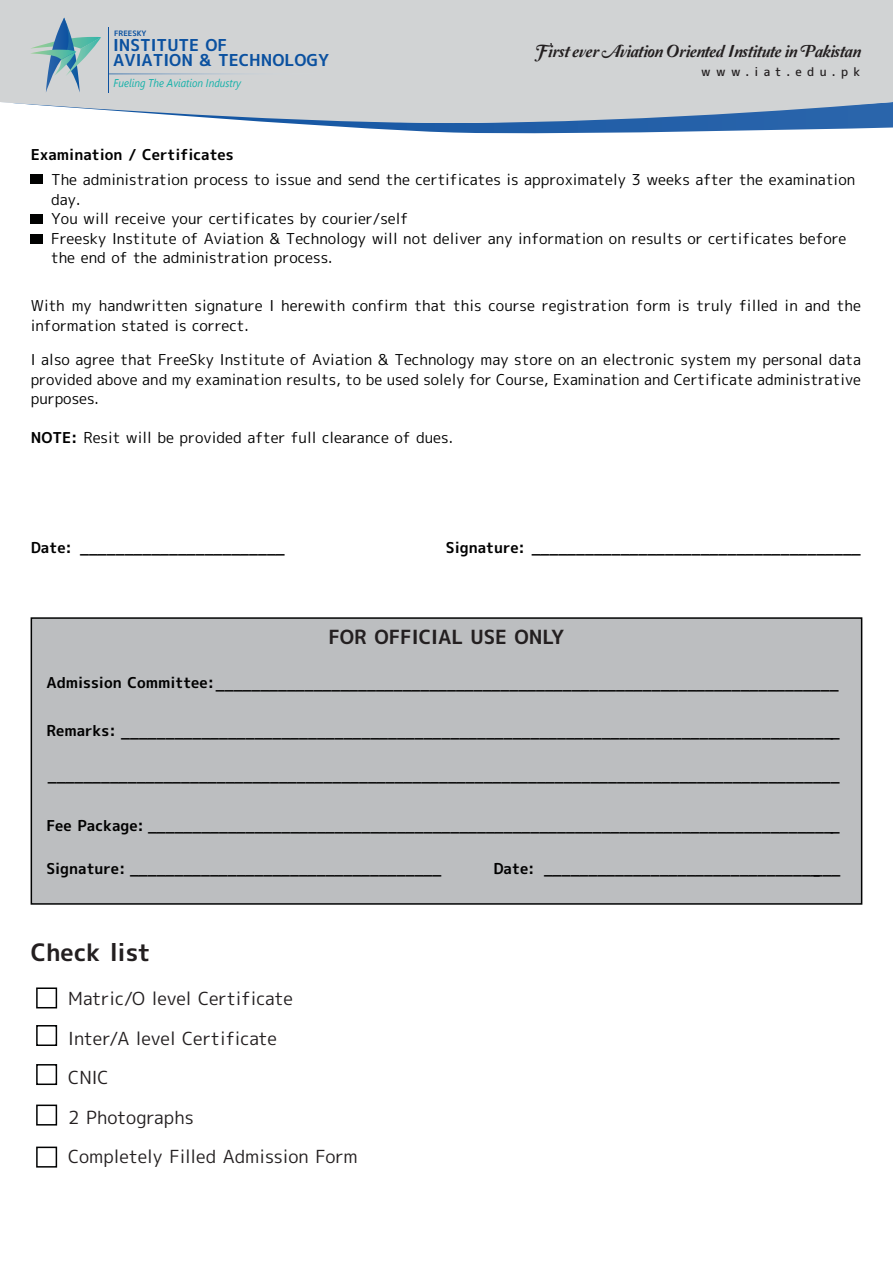
<style>
.page{position:relative;width:893px;height:1263px;background:#fff}
.page>*{position:absolute;margin:0;border:0;box-sizing:border-box;transform-origin:0 0}
.t1{font:24px "mplus 1 c bold";color:#231f20}
.t2{font:19.5px "mplus 1 c bold";color:#231f20}
.t3{font:18px/39.6px "mplus 1 c regular";color:#231f20}
.t4{font:18px "Amperzand";letter-spacing:-.02em;color:#231f20}
.t5{font:16.35px/15.9px "mplus 1 c bold";color:#0b51a0}
.t6{font:15px/19.5px "mplus 1 c regular";color:#010101}
.t7{font:15px "mplus 1 c bold";color:#010101}
.t8{font:12px "mplus 1 c medium";letter-spacing:.44em;color:#231f20}
.t9{font:italic 11.25px "Segoe UI";color:#14b1a9;scale:.9 1}
.t10{font:7.35px "mplus 1 c bold";color:#0b51a0}
.s1{font-family:"mplus 1 c bold"}
</style>
<div class="page">
<svg style="left:284px;top:123px;width:609px;height:11px"></svg>
<svg style="left:0;top:0;width:893px;height:123px;background:#cbcfd3"></svg>
<svg style="left:30px;top:18px;width:71px;height:75px;background:#a7bfc6"></svg>
<svg style="left:109px;top:74px;width:223px;height:1px"></svg>
<hr style="left:108px;top:27px;width:1px;height:66px;background:#0c519f">
<div style="left:31px;top:174px;width:12px;height:10px;background:#010201"></div>
<div style="left:31px;top:214px;width:12px;height:10px;background:#010201"></div>
<div style="left:31px;top:234px;width:12px;height:10px;background:#010201"></div>
<div style="left:36px;top:987px;width:21px;height:21px;border:2px solid #010202"></div>
<div style="left:36px;top:1025px;width:21px;height:21px;border:2px solid #010202"></div>
<div style="left:36px;top:1064px;width:21px;height:21px;border:2px solid #010202"></div>
<div style="left:36px;top:1104px;width:21px;height:21px;border:2px solid #010202"></div>
<div style="left:36px;top:1146px;width:21px;height:21px;border:2px solid #010202"></div>
<div style="left:31px;top:617px;width:831px;height:288px;background:#bcbec0;border:2px solid #010202"></div>
<p class="t10" style="left:114px;top:29px;width:34px">FREESKY</p>
<p class="t5" style="left:113px;top:38px;width:218px">INSTITUTE OF<br>AVIATION &amp; TECHNOLOGY</p>
<p class="t4" style="left:536px;top:41px;width:327px">First ever Aviation Oriented Institute in Pakistan</p>
<p class="t8" style="left:701px;top:66px;width:160px">www.iat.edu.pk</p>
<p class="t9" style="left:114px;top:74px;width:143px">Fueling The Aviation Industry</p>
<p class="t7" style="left:31px;top:148px;width:204px">Examination / Certificates</p>
<p class="t6" style="left:51px;top:171px;width:806px">The administration process to issue and send the certificates is approximately 3 weeks after the examination day.<br>You will receive your certificates by courier/self<br>Freesky Institute of Aviation &amp; Technology will not deliver any information on results or certificates before the end of the administration process.</p>
<p class="t6" style="left:31px;top:297px;width:832px">With my handwritten signature I herewith confirm that this course registration form is truly filled in and the information stated is correct.</p>
<p class="t6" style="left:31px;top:351px;width:832px;text-align:justify">I also agree that FreeSky Institute of Aviation &amp; Technology may store on an electronic system my personal data provided above and my examination results, to be used solely for Course, Examination and Certificate administrative purposes.</p>
<p class="t6" style="left:31px;top:429px;width:424px"><span class="s1">NOTE:</span> Resit will be provided after full clearance of dues.</p>
<p class="t7" style="left:31px;top:540px;width:43px">Date:</p>
<p class="t7" style="left:446px;top:540px;width:81px">Signature:</p>
<p class="t7" style="left:80px;top:540px;width:206px">_______________________</p>
<p class="t7" style="left:532px;top:540px;width:331px">_____________________________________</p>
<h2 class="t2" style="left:328px;top:627px;width:238px">FOR OFFICIAL USE ONLY</h2>
<p class="t7" style="left:46px;top:676px;width:794px">Admission Committee:______________________________________________________________________</p>
<p class="t7" style="left:46px;top:724px;width:795px">Remarks: _________________________________________________________________________________</p>
<p class="t7" style="left:48px;top:768px;width:793px">_________________________________________________________________________________________</p>
<p class="t7" style="left:46px;top:818px;width:795px">Fee Package: ______________________________________________________________________________</p>
<p class="t7" style="left:46px;top:861px;width:396px">Signature: ___________________________________</p>
<p class="t7" style="left:493px;top:861px;width:349px">Date: __________________________________</p>
<h1 class="t1" style="left:31px;top:941px;width:121px">Check list</h1>
<p class="t3" style="left:68px;top:980px;width:226px">Matric/O level Certificate</p>
<p class="t3" style="left:68px;top:1019px;width:210px">Inter/A level Certificate<br>CNIC</p>
<p class="t3" style="left:68px;top:1099px;width:127px">2 Photographs</p>
<p class="t3" style="left:68px;top:1138px;width:291px">Completely Filled Admission Form</p>
</div>
